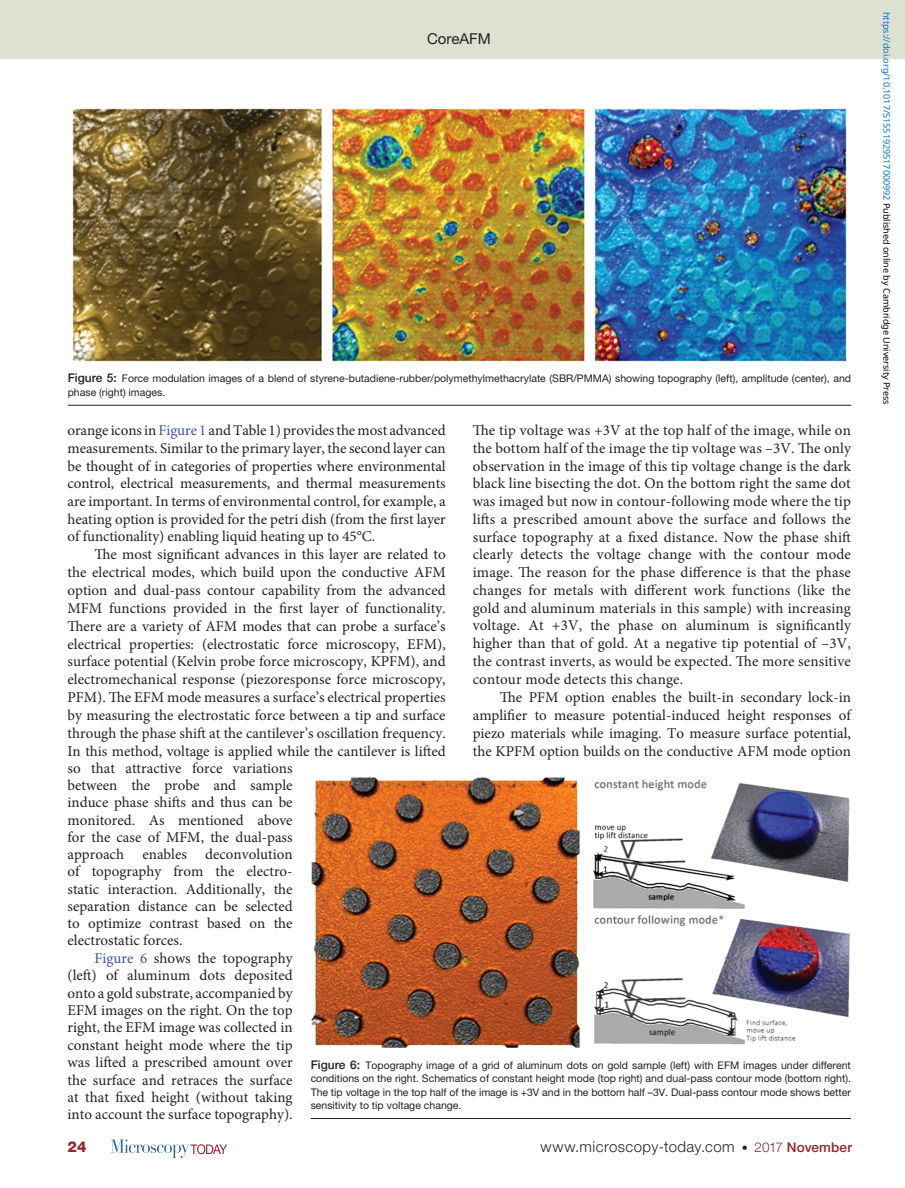
<style>
.page{position:relative;width:905px;height:1188px;background:#fff}
.page>*{position:absolute;margin:0;border:0;box-sizing:border-box;transform-origin:0 0}
.t1{font:15px/17.7px "Minion Pro";color:#231f20;text-align:justify}
.t2{font:300 15px "Helvetica Neue LT Std";letter-spacing:.03em;color:#231f20}
.t3{font:15px "Helvetica Neue LT Std";color:#231f20}
.t4{font:800 15px "Helvetica Neue LT Std";color:#98212a}
.t5{font:10.5px/13.5px "Helvetica Neue LT Std";color:#231f20;text-align:justify}
.t6{font:9px "Noto Sans";color:#0172cf}
.s1{font-weight:500;font-size:12px}
.s2{color:#3a53a3}
.s3{font-size:12px}
.s4{font-size:13.5px;color:#98212a}
.s5{font-weight:500;font-size:13.5px;color:#98212a}
.s6{color:#000}
</style>
<div class="page">
<div style="left:0;top:0;width:904px;height:58px;background:#dfe1d0"></div>
<svg style="left:111px;top:1139px;width:116px;height:19px"></svg>
<img style="left:311px;top:777px;width:539px;height:271px">
<hr style="left:310px;top:1118px;width:540px;height:1px;background:#231f20">
<img style="left:72px;top:108px;width:774px;height:254px">
<hr style="left:68px;top:405px;width:783px;height:1px;background:#231f20">
<p class="t3" style="left:427px;top:30px;width:65px">CoreAFM</p>
<p class="t5" style="left:68px;top:372px;width:785px"><span class="s1">Figure 5:</span> Force modulation images of a blend of styrene-butadiene-rubber/polymethylmethacrylate (SBR/PMMA) showing topography (left), amplitude (center), and phase (right) images.</p>
<p class="t1" style="left:472px;top:422px;width:380px">The tip voltage was +3V at the top half of the image, while on the bottom half of the image the tip voltage was –3V. The only observation in the image of this tip voltage change is the dark black line bisecting the dot. On the bottom right the same dot was imaged but now in contour-following mode where the tip lifts a prescribed amount above the surface and follows the surface topography at a fixed distance. Now the phase shift clearly detects the voltage change with the contour mode image. The reason for the phase difference is that the phase changes for metals with different work functions (like the gold and aluminum materials in this sample) with increasing voltage. At +3V, the phase on aluminum is significantly higher than that of gold. At a negative tip potential of –3V, the contrast inverts, as would be expected. The more sensitive contour mode detects this change.</p>
<p class="t1" style="left:472px;top:688px;width:380px;text-indent:27px">The PFM option enables the built-in secondary lock-in amplifier to measure potential-induced height responses of piezo materials while imaging. To measure surface potential, the KPFM option builds on the conductive AFM mode option</p>
<p class="t1" style="left:68px;top:422px;width:380px">orange icons in <span class="s2">Figure 1</span> and Table 1) provides the most advanced measurements. Similar to the primary layer, the second layer can be thought of in categories of properties where environmental control, electrical measurements, and thermal measurements are important. In terms of environmental control, for example, a heating option is provided for the petri dish (from the first layer of functionality) enabling liquid heating up to 45°C.</p>
<p class="t1" style="left:94px;top:546px;width:352px">The most significant advances in this layer are related to</p>
<p class="t1" style="left:68px;top:564px;width:380px">the electrical modes, which build upon the conductive AFM</p>
<p class="t1" style="left:68px;top:581px;width:379px">option and dual-pass contour capability from the advanced</p>
<p class="t1" style="left:68px;top:599px;width:379px">MFM functions provided in the first layer of functionality.</p>
<p class="t1" style="left:68px;top:617px;width:380px">There are a variety of AFM modes that can probe a surface’s</p>
<p class="t1" style="left:68px;top:635px;width:380px">electrical properties: (electrostatic force microscopy, EFM),</p>
<p class="t1" style="left:68px;top:653px;width:379px">surface potential (Kelvin probe force microscopy, KPFM), and</p>
<p class="t1" style="left:68px;top:671px;width:379px">electromechanical response (piezoresponse force microscopy,</p>
<p class="t1" style="left:68px;top:689px;width:379px">PFM). The EFM mode measures a surface’s electrical properties</p>
<p class="t1" style="left:68px;top:706px;width:379px">by measuring the electrostatic force between a tip and surface</p>
<p class="t1" style="left:68px;top:724px;width:380px">through the phase shift at the cantilever’s oscillation frequency.</p>
<p class="t1" style="left:68px;top:742px;width:379px">In this method, voltage is applied while the cantilever is lifted</p>
<p class="t1" style="left:68px;top:759px;width:227px">so that attractive force variations</p>
<p class="t1" style="left:68px;top:777px;width:226px">between the probe and sample</p>
<p class="t1" style="left:68px;top:794px;width:227px">induce phase shifts and thus can be</p>
<p class="t1" style="left:68px;top:811px;width:227px">monitored. As mentioned above</p>
<p class="t1" style="left:68px;top:828px;width:226px">for the case of MFM, the dual-pass</p>
<p class="t1" style="left:68px;top:846px;width:227px">approach enables deconvolution</p>
<p class="t1" style="left:68px;top:863px;width:227px">of topography from the electro-</p>
<p class="t1" style="left:68px;top:880px;width:227px">static interaction. Additionally, the</p>
<p class="t1" style="left:68px;top:897px;width:226px">separation distance can be selected</p>
<p class="t1" style="left:68px;top:915px;width:226px">to optimize contrast based on the</p>
<p class="t1" style="left:68px;top:932px;width:116px">electrostatic forces.</p>
<p class="t1" style="left:94px;top:949px;width:199px"><span class="s2">Figure 6</span> shows the topography</p>
<p class="t1" style="left:68px;top:967px;width:226px">(left) of aluminum dots deposited</p>
<p class="t1" style="left:68px;top:984px;width:226px">onto a gold substrate, accompanied by</p>
<p class="t1" style="left:68px;top:1001px;width:227px">EFM images on the right. On the top</p>
<p class="t1" style="left:68px;top:1019px;width:226px">right, the EFM image was collected in</p>
<p class="t1" style="left:68px;top:1036px;width:227px">constant height mode where the tip</p>
<p class="t1" style="left:68px;top:1054px;width:227px">was lifted a prescribed amount over</p>
<p class="t1" style="left:68px;top:1071px;width:227px">the surface and retraces the surface</p>
<p class="t1" style="left:68px;top:1088px;width:226px">at that fixed height (without taking</p>
<p class="t1" style="left:68px;top:1106px;width:226px">into account the surface topography).</p>
<p class="t5" style="left:310px;top:1058px;width:542px"><span class="s1">Figure 6:</span> Topography image of a grid of aluminum dots on gold sample (left) with EFM images under different conditions on the right. Schematics of constant height mode (top right) and dual-pass contour mode (bottom right).<br>The tip voltage in the top half of the image is +3V and in the bottom half –3V. Dual-pass contour mode shows better sensitivity to tip voltage change.</p>
<p class="t4" style="left:68px;top:1138px;width:21px">24</p>
<p class="t2" style="left:540px;top:1137px;width:313px">www.microscopy-today.com <span class="s3">•</span> <span class="s4">2017</span> <span class="s5">November</span></p>
<p class="t6" style="left:893px;top:12px;width:394px;rotate:90deg">https://doi.org/10.1017/S1551929517000992 <span class="s6">Published online by Cambridge University Press</span></p>
</div>
